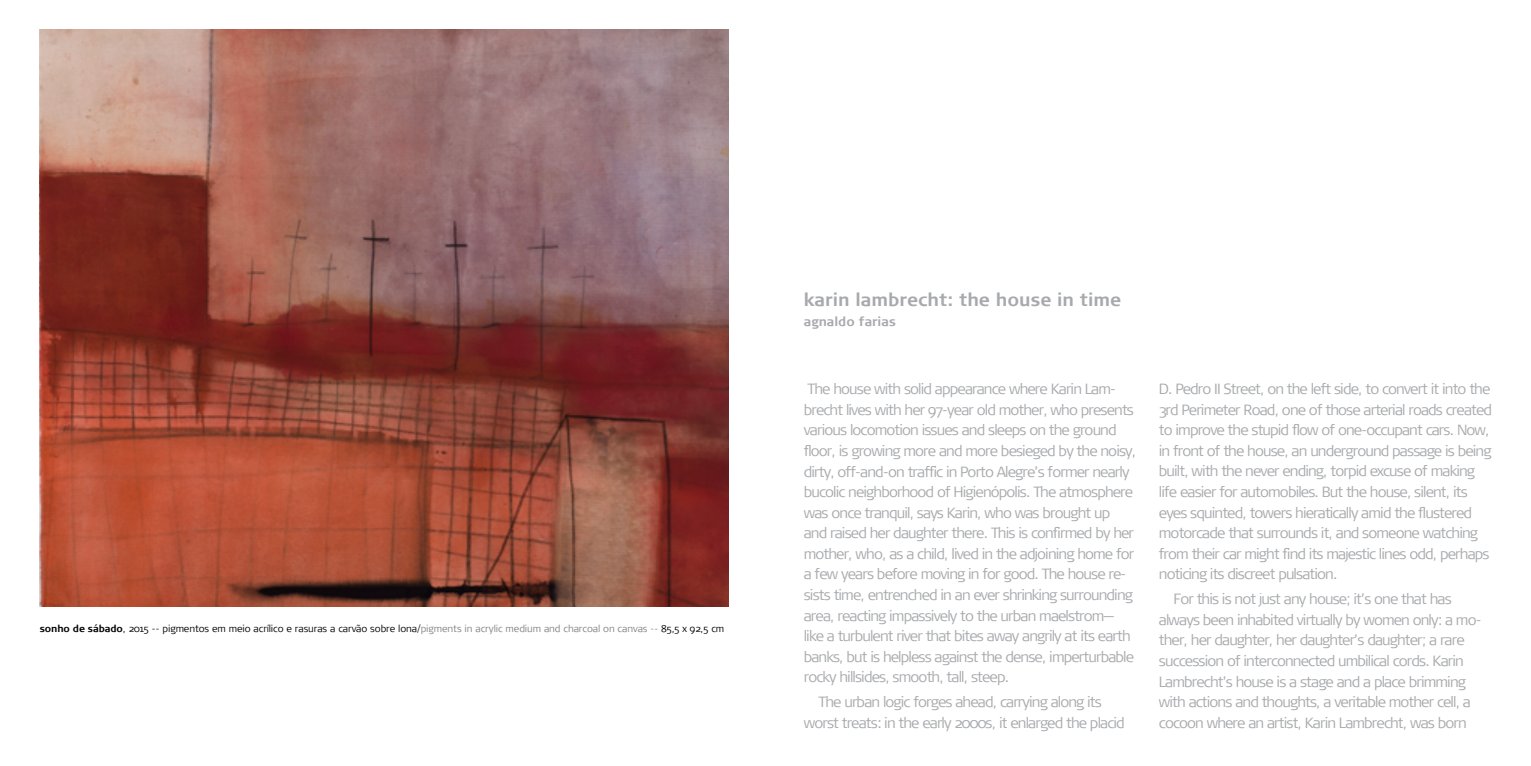
<style>
.page{position:relative;width:1531px;height:766px;background:#fff}
.page>*{position:absolute;margin:0;border:0;box-sizing:border-box;transform-origin:0 0}
.t1{font:700 18px "Signa";color:#a7a9ac}
.t2{font:300 14.7px/20.5px "Signa";letter-spacing:-.06em;color:#a7a9ac}
.t3{font:700 12.75px "Signa";color:#a7a9ac}
.t4{font:300 9.75px "Signa";letter-spacing:-.01em;color:#000}
.s1{font-weight:700}
.s2{color:#808285}
</style>
<div class="page">
<img style="left:40px;top:30px;width:689px;height:576px">
<p class="t4" style="left:40px;top:623px;width:686px"><span class="s1">sonho de sábado</span>, 2015 -- pigmentos em meio acrílico e rasuras a carvão sobre lona/<span class="s2">pigments in acrylic medium and charcoal on canvas --</span> 85,5 x 92,5 cm</p>
<p class="t1" style="left:804px;top:289px;width:319px">karin lambrecht: the house in time</p>
<p class="t3" style="left:804px;top:313px;width:94px">agnaldo farias</p>
<p class="t2" style="left:804px;top:379px;width:334px">The house with solid appearance where Karin Lam&shy;brecht lives with her 97-year old mother, who presents various locomotion issues and sleeps on the ground floor, is growing more and more besieged by the noisy, dirty, off-and-on traffic in Porto Alegre’s former nearly bucolic neighborhood of Higienópolis. The atmosphere was once tranquil, says Karin, who was brought up and raised her daughter there. This is confirmed by her mother, who, as a child, lived in the adjoining home for a few years before moving in for good. The house re&shy;sists time, entrenched in an ever shrinking surrounding area, reacting impassively to the urban maelstrom— like a turbulent river that bites away angrily at its earth banks, but is helpless against the dense, imperturbable rocky hillsides, smooth, tall, steep.</p>
<p class="t2" style="left:804px;top:691px;width:323px;text-align:center">The urban logic forges ahead, carrying along its worst treats: in the early 2000s, it enlarged the placid</p>
<p class="t2" style="left:1159px;top:378px;width:335px">D. Pedro II Street, on the left side, to convert it into the 3rd Perimeter Road, one of those arterial roads created to improve the stupid flow of one-occupant cars. Now, in front of the house, an underground passage is being built, with the never ending, torpid excuse of making life easier for automobiles. But the house, silent, its eyes squinted, towers hieratically amid the flustered motorcade that surrounds it, and someone watching from their car might find its majestic lines odd, perhaps noticing its discreet pulsation.</p>
<p class="t2" style="left:1159px;top:588px;width:324px;text-indent:15px">For this is not just any house; it’s one that has always been inhabited virtually by women only: a mo&shy;ther, her daughter, her daughter’s daughter; a rare succession of interconnected umbilical cords. Karin Lambrecht’s house is a stage and a place brimming with actions and thoughts, a veritable mother cell, a cocoon where an artist, Karin Lambrecht, was born</p>
</div>
